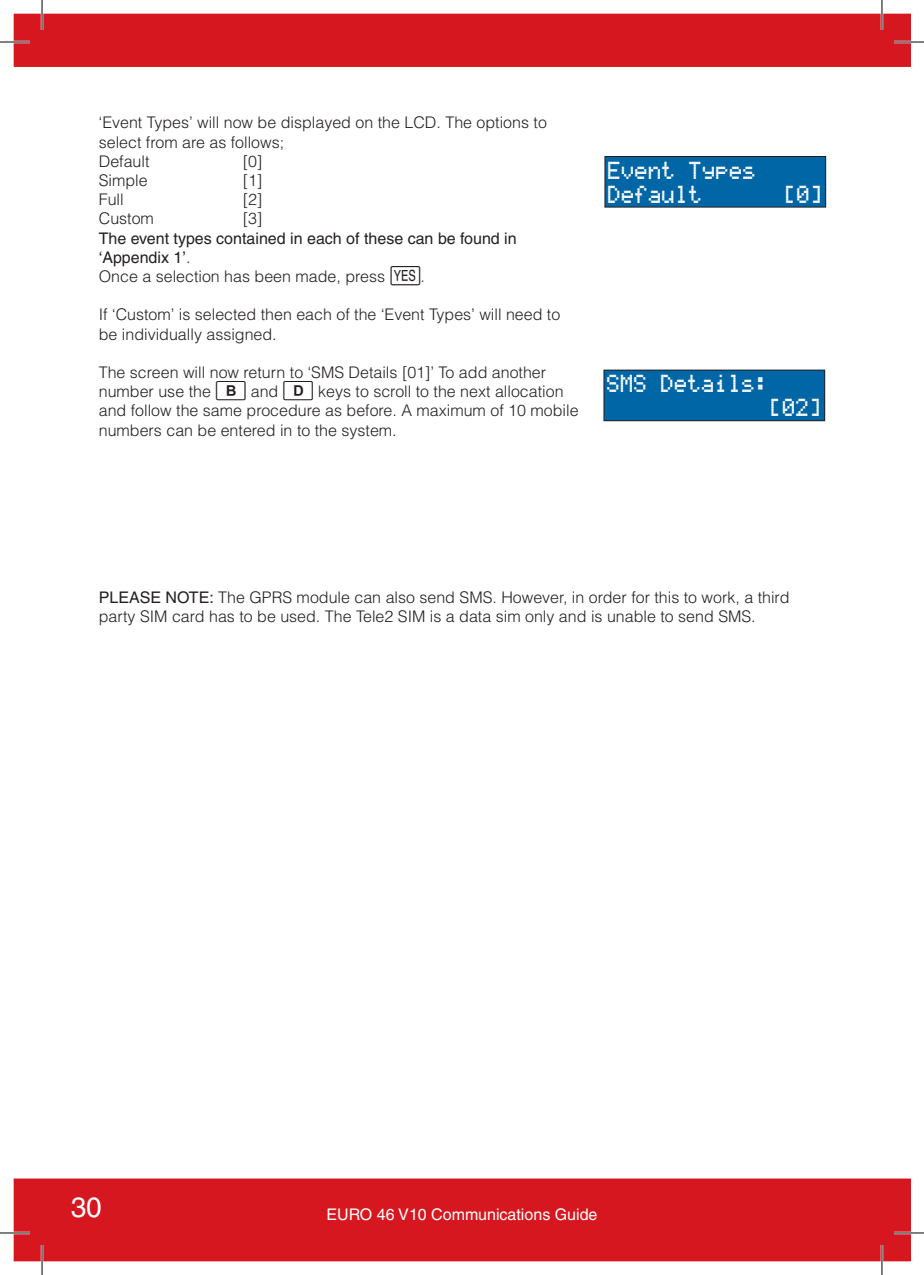
<style>
.page{position:relative;width:924px;height:1275px;background:#fff}
.page>*{position:absolute;margin:0;border:0;box-sizing:border-box;transform-origin:0 0}
.t1{font:28px "Helvetica";color:#fff}
.t2{font:20px/24px "Matrix LCDV2";color:#fff}
.t3{font:300 16px/19.2px "Helvetica";color:#231f20}
.t4{font:16px/19.2px "Helvetica";color:#231f20}
.t5{font:16px "Helvetica";color:#fff}
.s1{font-weight:300}
.s2{font-family:"Matrix RKP23"}
.s3{font-family:"Matrix RKP23";font-weight:400}
.s4{font-weight:400}
</style>
<div class="page">
<div style="left:14px;top:1178px;width:895px;height:83px;background:#d7171f"></div>
<div style="left:14px;top:14px;width:895px;height:53px;background:#d7171f"></div>
<div style="left:603px;top:370px;width:221px;height:51px;background:#0166a5"></div>
<div style="left:603px;top:369px;width:221px;height:52px;border:1px solid #231f20"></div>
<div style="left:604px;top:156px;width:221px;height:51px;background:#0166a5"></div>
<div style="left:604px;top:156px;width:221px;height:52px;border:1px solid #231f20"></div>
<hr style="left:0;top:41px;width:30px;height:2px;background:#fff">
<hr style="left:893px;top:41px;width:30px;height:2px;background:#fff">
<hr style="left:0;top:1231px;width:30px;height:3px;background:#fff">
<hr style="left:893px;top:1231px;width:30px;height:3px;background:#fff">
<hr style="left:41px;top:0;width:2px;height:30px;background:#fff">
<hr style="left:41px;top:1245px;width:2px;height:30px;background:#fff">
<hr style="left:880px;top:0;width:2px;height:30px;background:#fff">
<hr style="left:880px;top:1245px;width:2px;height:30px;background:#fff">
<hr style="left:0;top:42px;width:30px;height:1px;background:#000">
<hr style="left:893px;top:42px;width:30px;height:1px;background:#000">
<hr style="left:0;top:1232px;width:30px;height:1px;background:#000">
<hr style="left:893px;top:1232px;width:30px;height:1px;background:#000">
<hr style="left:42px;top:0;width:1px;height:30px;background:#000">
<hr style="left:42px;top:1245px;width:1px;height:30px;background:#000">
<hr style="left:881px;top:0;width:1px;height:30px;background:#000">
<hr style="left:881px;top:1245px;width:1px;height:30px;background:#000">
<p class="t3" style="left:99px;top:113px;width:449px">‘Event Types’ will now be displayed on the LCD. The options to select from are as follows;<br>Default</p>
<p class="t3" style="left:243px;top:151px;width:21px">[0]</p>
<p class="t3" style="left:99px;top:170px;width:50px">Simple</p>
<p class="t3" style="left:243px;top:170px;width:21px">[1]</p>
<p class="t3" style="left:99px;top:189px;width:26px">Full</p>
<p class="t3" style="left:243px;top:189px;width:21px">[2]</p>
<p class="t3" style="left:99px;top:209px;width:57px">Custom</p>
<p class="t3" style="left:243px;top:209px;width:21px">[3]</p>
<p class="t4" style="left:99px;top:228px;width:419px">The event types contained in each of these can be found in ‘Appendix 1’<span class="s1">.<br>Once a selection has been made, press</span> <span class="s2">f</span><span class="s1">.</span></p>
<p class="t3" style="left:99px;top:305px;width:463px">If ‘Custom’ is selected then each of the ‘Event Types’ will need to be individually assigned.</p>
<p class="t3" style="left:99px;top:362px;width:481px">The screen will now return to ‘SMS Details [01]’ To add another number use the <span class="s3">b</span> and <span class="s3">d</span> keys to scroll to the next allocation and follow the same procedure as before. A maximum of 10 mobile numbers can be entered in to the system.</p>
<p class="t2" style="left:607px;top:154px;width:150px">Event Types<br>Default</p>
<p class="t2" style="left:782px;top:178px;width:42px">[0]</p>
<p class="t2" style="left:767px;top:368px;width:55px;text-indent:-162px">SMS Details: [02]</p>
<p class="t3" style="left:99px;top:587px;width:691px"><span class="s4">PLEASE NOTE:</span> The GPRS module can also send SMS. However, in order for this to work, a third party SIM card has to be used. The Tele2 SIM is a data sim only and is unable to send SMS.</p>
<h1 class="t1" style="left:71px;top:1191px;width:33px">30</h1>
<p class="t5" style="left:326px;top:1205px;width:272px">EURO 46 V10 Communications Guide</p>
</div>
